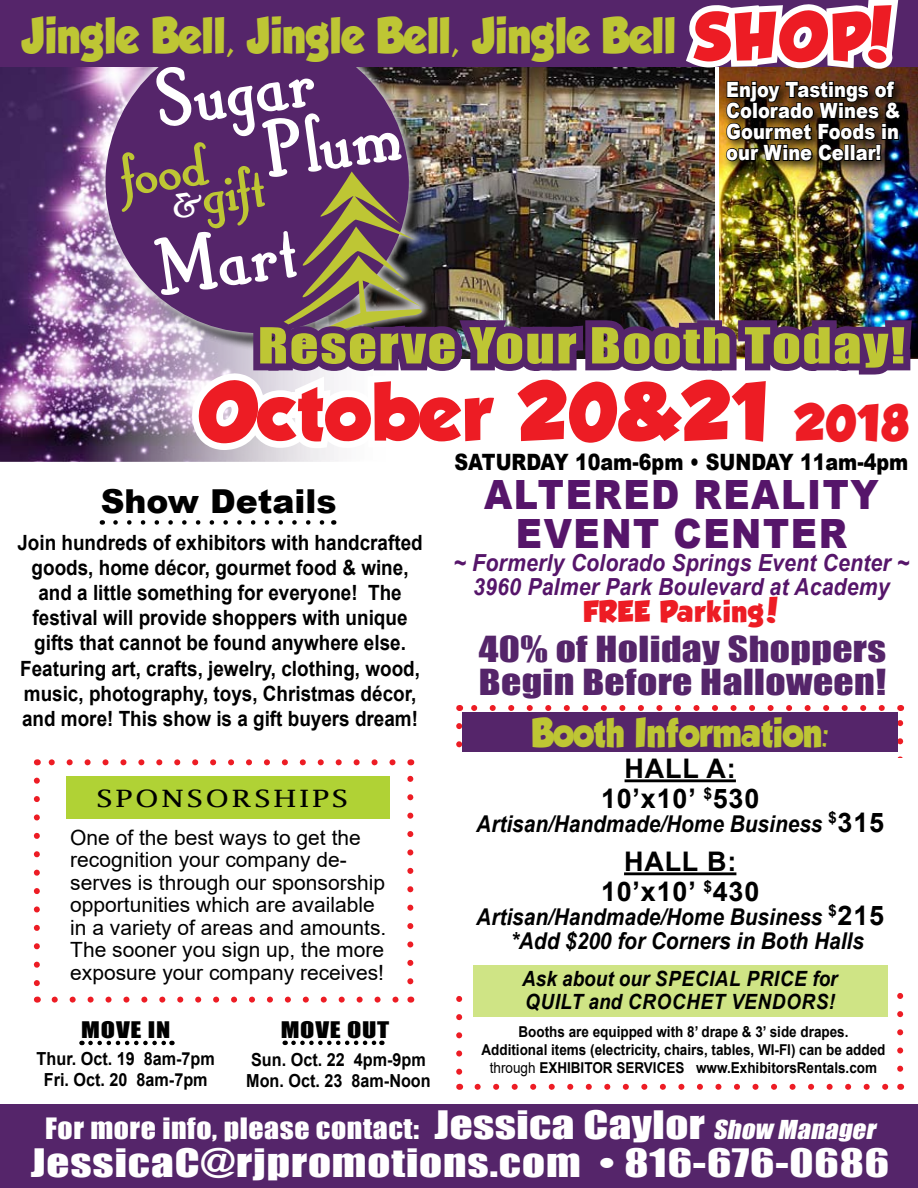
<style>
.page{position:relative;width:918px;height:1188px;background:#fff}
.page>*{position:absolute;margin:0;border:0;box-sizing:border-box;transform-origin:0 0}
.t1{font:84.45px/65.4px "Hobby Horse";color:#fff;scale:.93 1}
.t2{font:72px "GROBOLD";letter-spacing:.025em;color:#ed1c24}
.t3{font:62.4px "Hobby Horse";color:#bec634}
.t4{font:45.9px "Impact";letter-spacing:.03em;color:#bec634;scale:1.22 1}
.t5{font:44.4px "GROBOLD";color:#bec634;scale:.9 1}
.t6{font:900 40.35px/38.7px "Arial";letter-spacing:.045em;color:#56156a;scale:.9 1}
.t7{font:36px "Impact";letter-spacing:.02em;color:#fff;scale:1.25 1}
.t8{font:36px "GROBOLD";color:#bec634;scale:.9 1}
.t9{font:33px/33px "Impact";letter-spacing:.01em;color:#55256a;scale:1.2 1}
.t10{font:900 33px "Arial";color:#000}
.t11{font:27px "Impact";letter-spacing:.02em;color:#fff;scale:1.1 1}
.t12{font:700 27px/30px "Arial";letter-spacing:.03em;color:#000;text-align:center}
.t13{font:27px "GROBOLD";letter-spacing:.025em;color:#ed1c24}
.t14{font:24px "Lucida Fax";letter-spacing:.08em;color:#000;scale:1.25 1}
.t15{font:italic 700 23.55px/23.5px "Arial";letter-spacing:.01em;color:#56156a;text-align:center;scale:.9 1}
.t16{font:italic 700 23.1px/24px "Arial";color:#000;scale:.9 1}
.t17{font:900 22.5px "Arial";color:#000;scale:.85 1}
.t18{font:700 21px/25.2px "Arial";color:#000;text-align:center;scale:.9 1}
.t19{font:21px/22.5px "Arial";color:#000}
.t20{font:900 21px/21px "Arial";color:#fff;scale:.85 1}
.t21{font:italic 700 21px/22.5px "Arial";letter-spacing:.035em;color:#000;scale:.9 1}
.t22{font:21px "Impact";letter-spacing:.03em;color:#000;scale:1.25 1}
.t23{font:700 18px/21px "Arial";color:#000;text-align:center;scale:.9 1}
.t24{font:700 15px/18px "Arial";color:#000;text-align:center;scale:.9 1}
.s1{font-size:59.25px;color:#ed1c24}
.s2{font-size:37.35px;color:#fff}
.s3{font-size:45px}
.s4{font-style:normal;font-size:27px}
.s5{font-weight:400}
.s6{font-size:36px}
.s7{font-style:italic;font-size:24px}
</style>
<div class="page">
<svg style="left:478px;top:1084px;width:411px;height:6px"></svg>
<img style="left:570px;top:66px;width:144px;height:106px">
<svg style="left:293px;top:1041px;width:89px;height:4px"></svg>
<svg style="left:90px;top:1041px;width:82px;height:4px"></svg>
<div style="left:722px;top:77px;width:196px;height:200px;background:#000;opacity:.75"></div>
<img style="left:0;top:66px;width:108px;height:395px">
<div style="left:108px;top:33px;width:462px;height:436px;background:#000;opacity:.75"></div>
<img style="left:73px;top:66px;width:470px;height:364px">
<svg style="left:95px;top:66px;width:324px;height:277px;background:#6d447d"></svg>
<div style="left:0;top:0;width:918px;height:66px;background:#55256a"></div>
<img style="left:678px;top:0;width:227px;height:163px">
<svg style="left:456px;top:705px;width:449px;height:370px"></svg>
<img style="left:180px;top:172px;width:738px;height:288px">
<div style="left:0;top:1104px;width:918px;height:84px;background:#55256a"></div>
<div style="left:66px;top:777px;width:324px;height:42px;background:#b0d235"></div>
<svg style="left:115px;top:520px;width:210px;height:5px"></svg>
<svg style="left:34px;top:781px;width:6px;height:206px"></svg>
<svg style="left:55px;top:997px;width:344px;height:6px"></svg>
<svg style="left:407px;top:775px;width:6px;height:206px"></svg>
<svg style="left:48px;top:759px;width:345px;height:6px"></svg>
<h3 class="t5" style="left:22px;top:9px;width:973px">Jingle Bell, Jingle Bell, Jingle Bell <span class="s1">Shop!</span></h3>
<h1 class="t1" style="left:252px;top:54px;width:148px;text-indent:-100px;rotate:-8deg">Sugar<br>Plum</h1>
<h3 class="t3" style="left:116px;top:141px;width:91px;rotate:-8deg">food</h3>
<h3 class="t3" style="left:167px;top:164px;width:95px;rotate:-8deg"><span class="s2">&amp;</span>gift</h3>
<h1 class="t1" style="left:153px;top:237px;width:152px;rotate:-8deg">Mart</h1>
<p class="t20" style="left:726px;top:78px;width:207px">Enjoy Tastings of<br>Colorado Wines &amp;<br>Gourmet Foods in our Wine Cellar!</p>
<h3 class="t4" style="left:258px;top:310px;width:532px">Reserve Your Booth Today!</h3>
<h2 class="t2" style="left:201px;top:369px;width:710px">October 20&amp;21 <span class="s3">2018</span></h2>
<h3 class="t10" style="left:101px;top:477px;width:237px">Show Details</h3>
<p class="t18" style="left:17px;top:530px;width:452px">Join hundreds of exhibitors with handcrafted goods, home décor, gourmet food &amp; wine, and a little something for everyone! The festival will provide shoppers with unique gifts that cannot be found anywhere else.<br>Featuring art, crafts, jewelry, clothing, wood, music, photography, toys, Christmas décor, and more! This show is a gift buyers dream!</p>
<p class="t14" style="left:96px;top:785px;width:203px">SPONSORSHIPS</p>
<p class="t19" style="left:70px;top:826px;width:318px">One of the best ways to get the recognition your company de&shy;serves is through our sponsorship opportunities which are available in a variety of areas and amounts.<br>The sooner you sign up, the more exposure your company receives!</p>
<p class="t22" style="left:81px;top:1013px;width:73px">MOVE IN</p>
<p class="t22" style="left:281px;top:1013px;width:88px">MOVE OUT</p>
<p class="t23" style="left:37px;top:1048px;width:200px">Thur. Oct. 19 8am-7pm<br>Fri. Oct. 20 8am-7pm</p>
<p class="t23" style="left:246px;top:1049px;width:207px;line-height:21.6px;text-align:left">Sun. Oct. 22 4pm-9pm<br>Mon. Oct. 23 8am-Noon</p>
<p class="t17" style="left:455px;top:446px;width:535px">SATURDAY 10am-6pm • SUNDAY 11am-4pm</p>
<h3 class="t6" style="left:516px;top:474px;width:405px;text-indent:-32px">Alte red REality<br>Event</h3>
<h3 class="t6" style="left:674px;top:513px;width:66px">Center</h3>
<p class="t15" style="left:454px;top:552px;width:508px">~ Formerly Colorado Springs Event Center ~<br>3960 Palmer Park Boulevard at Academy</p>
<p class="t13" style="left:583px;top:595px;width:198px">FREE Parking!</p>
<h3 class="t9" style="left:479px;top:631px;width:341px">40% of Holiday Shoppers<br>Begin Before Halloween!</h3>
<h3 class="t8" style="left:532px;top:711px;width:331px">Booth Information:</h3>
<p class="t12" style="left:601px;top:754px;width:160px">HALL A:<br>10’x10’ <sup>$</sup>530</p>
<p class="t16" style="left:476px;top:813px;width:455px">Artisan/Handmade/Home Business <sup>$</sup><span class="s4">315</span></p>
<p class="t12" style="left:601px;top:847px;width:160px">HALL B:<br>10’x10’ <sup>$</sup>430</p>
<p class="t16" style="left:511px;top:906px;width:416px;text-indent:-35px">Artisan/Handmade/Home Business <sup>$</sup><span class="s4">215 </span>*Add $200 for Corners in Both Halls</p>
<p class="t21" style="left:522px;top:968px;width:354px">Ask about our Specia l Price for<br>Quilt and Crochet Vendors!</p>
<p class="t24" style="left:481px;top:1023px;width:451px">Booths are equipped with 8’ drape &amp; 3’ side drapes.<br>Additional items (electricity, chairs, tables, WI-FI) can be added <span class="s5">through</span> EXHIBITOR SERVICES www.ExhibitorsRentals.com</p>
<p class="t11" style="left:45px;top:1108px;width:762px">For more info, please contact: <span class="s6">Jessica Caylor</span> <span class="s7">Show Manager</span></p>
<h3 class="t7" style="left:31px;top:1135px;width:688px">JessicaC@rjpromotions.com • 816-676-0686</h3>
</div>
